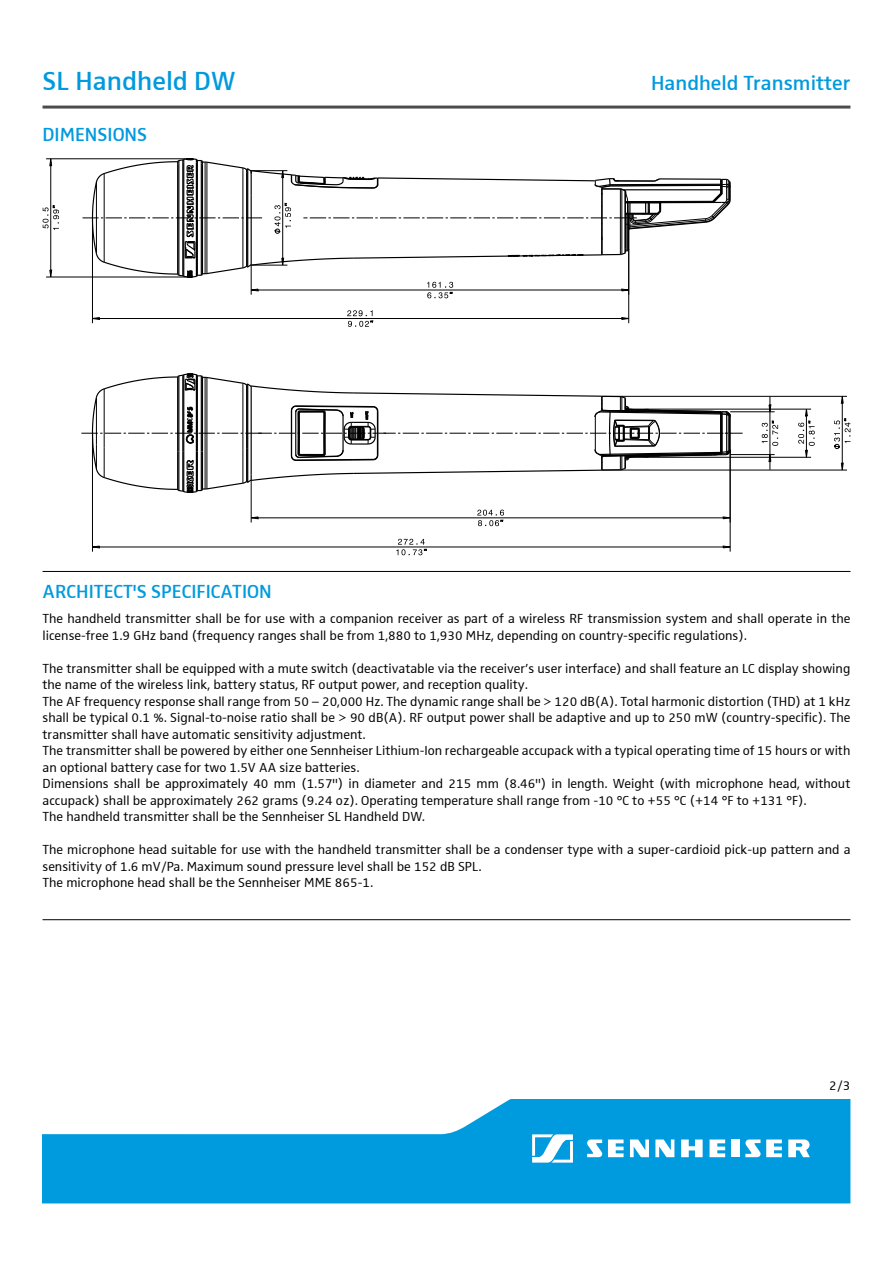
<style>
.page{position:relative;width:893px;height:1263px;background:#fff}
.page>*{position:absolute;margin:0;border:0;box-sizing:border-box;transform-origin:0 0}
.t1{font:600 27px "Sennheiser";color:#009ade}
.t2{font:600 21px "Sennheiser";color:#009ade}
.t3{font:600 19.5px "Sennheiser";color:#009ade}
.t4{font:13.5px/16.5px "Sennheiser";color:#000}
</style>
<div class="page">
<svg style="left:43px;top:1099px;width:807px;height:104px;fill:#009ade"></svg>
<svg style="left:532px;top:1134px;width:41px;height:28px"></svg>
<svg style="left:788px;top:1139px;width:22px;height:18px"></svg>
<svg style="left:608px;top:1139px;width:16px;height:18px"></svg>
<svg style="left:630px;top:1139px;width:19px;height:18px"></svg>
<svg style="left:681px;top:1139px;width:22px;height:18px"></svg>
<svg style="left:655px;top:1139px;width:19px;height:18px"></svg>
<div style="left:731px;top:1139px;width:8px;height:18px;background:#fff"></div>
<svg style="left:709px;top:1139px;width:16px;height:18px"></svg>
<svg style="left:587px;top:1139px;width:15px;height:18px"></svg>
<svg style="left:745px;top:1139px;width:37px;height:18px"></svg>
<hr style="left:43px;top:106px;width:807px;height:3px;background:#4c4c4b">
<hr style="left:46px;top:277px;width:144px;height:1px;background:#000">
<hr style="left:46px;top:158px;width:144px;height:1px;background:#000">
<hr style="left:92px;top:218px;width:1px;height:105px;background:#000">
<hr style="left:628px;top:249px;width:1px;height:74px;background:#000">
<hr style="left:92px;top:433px;width:1px;height:119px;background:#000">
<hr style="left:730px;top:450px;width:1px;height:102px;background:#000">
<hr style="left:602px;top:470px;width:245px;height:1px;background:#000">
<hr style="left:602px;top:396px;width:245px;height:1px;background:#000">
<hr style="left:251px;top:480px;width:1px;height:42px;background:#000">
<hr style="left:730px;top:454px;width:45px;height:1px;background:#000">
<hr style="left:730px;top:411px;width:45px;height:1px;background:#000">
<hr style="left:629px;top:457px;width:182px;height:1px;background:#000">
<hr style="left:630px;top:409px;width:181px;height:1px;background:#000">
<svg style="left:81px;top:373px;width:662px;height:120px"></svg>
<svg style="left:43px;top:205px;width:16px;height:25px"></svg>
<hr style="left:50px;top:166px;width:1px;height:104px;background:#000">
<svg style="left:49px;top:158px;width:3px;height:8px"></svg>
<svg style="left:49px;top:269px;width:3px;height:9px"></svg>
<svg style="left:347px;top:310px;width:26px;height:17px"></svg>
<hr style="left:99px;top:318px;width:523px;height:1px;background:#000">
<svg style="left:93px;top:317px;width:7px;height:3px"></svg>
<svg style="left:621px;top:317px;width:9px;height:3px"></svg>
<svg style="left:83px;top:158px;width:648px;height:140px"></svg>
<svg style="left:396px;top:539px;width:31px;height:16px"></svg>
<hr style="left:99px;top:547px;width:624px;height:1px;background:#000">
<svg style="left:93px;top:545px;width:7px;height:3px"></svg>
<svg style="left:722px;top:545px;width:9px;height:3px"></svg>
<svg style="left:834px;top:418px;width:16px;height:31px"></svg>
<hr style="left:842px;top:403px;width:1px;height:60px;background:#000">
<svg style="left:841px;top:395px;width:3px;height:9px"></svg>
<svg style="left:841px;top:462px;width:3px;height:9px"></svg>
<svg style="left:477px;top:510px;width:27px;height:16px"></svg>
<hr style="left:258px;top:517px;width:465px;height:1px;background:#000">
<svg style="left:250px;top:516px;width:9px;height:3px"></svg>
<svg style="left:722px;top:516px;width:9px;height:3px"></svg>
<svg style="left:762px;top:397px;width:16px;height:73px"></svg>
<svg style="left:798px;top:408px;width:17px;height:50px"></svg>
<hr style="left:43px;top:571px;width:807px;height:1px;background:#000">
<hr style="left:43px;top:919px;width:807px;height:1px;background:#000">
<h1 class="t1" style="left:43px;top:65px;width:195px">SL Handheld DW</h1>
<h2 class="t2" style="left:651px;top:71px;width:201px">Handheld Transmitter</h2>
<h3 class="t3" style="left:43px;top:123px;width:106px">DIMENSIONS</h3>
<h3 class="t3" style="left:43px;top:580px;width:231px">ARCHITECT'S SPECIFICATION</h3>
<p class="t4" style="left:43px;top:610px;width:809px">The handheld transmitter shall be for use with a companion receiver as part of a wireless RF transmission system and shall operate in the license-free 1.9 GHz band (frequency ranges shall be from 1,880 to 1,930 MHz, depending on country-specific regulations).</p>
<p class="t4" style="left:43px;top:660px;width:809px">The transmitter shall be equipped with a mute switch (deactivatable via the receiver’s user interface) and shall feature an LC display showing the name of the wireless link, battery status, RF output power, and reception quality.<br>The AF frequency response shall range from 50 – 20,000 Hz. The dynamic range shall be &gt; 120 dB(A). Total harmonic distortion (THD) at 1 kHz shall be typical 0.1 %. Signal-to-noise ratio shall be &gt; 90 dB(A). RF output power shall be adaptive and up to 250 mW (country-specific). The transmitter shall have automatic sensitivity adjustment.<br>The transmitter shall be powered by either one Sennheiser Lithium-Ion rechargeable accupack with a typical operating time of 15 hours or with an optional battery case for two 1.5V AA size batteries.<br>Dimensions shall be approximately 40 mm (1.57") in diameter and 215 mm (8.46") in length. Weight (with microphone head, without accupack) shall be approximately 262 grams (9.24 oz). Operating temperature shall range from -10 °C to +55 °C (+14 °F to +131 °F).<br>The handheld transmitter shall be the Sennheiser SL Handheld DW.</p>
<p class="t4" style="left:43px;top:841px;width:809px">The microphone head suitable for use with the handheld transmitter shall be a condenser type with a super-cardioid pick-up pattern and a sensitivity of 1.6 mV/Pa. Maximum sound pressure level shall be 152 dB SPL.<br>The microphone head shall be the Sennheiser MME 865-1.</p>
<p class="t4" style="left:829px;top:1077px;width:23px">2/3</p>
</div>
